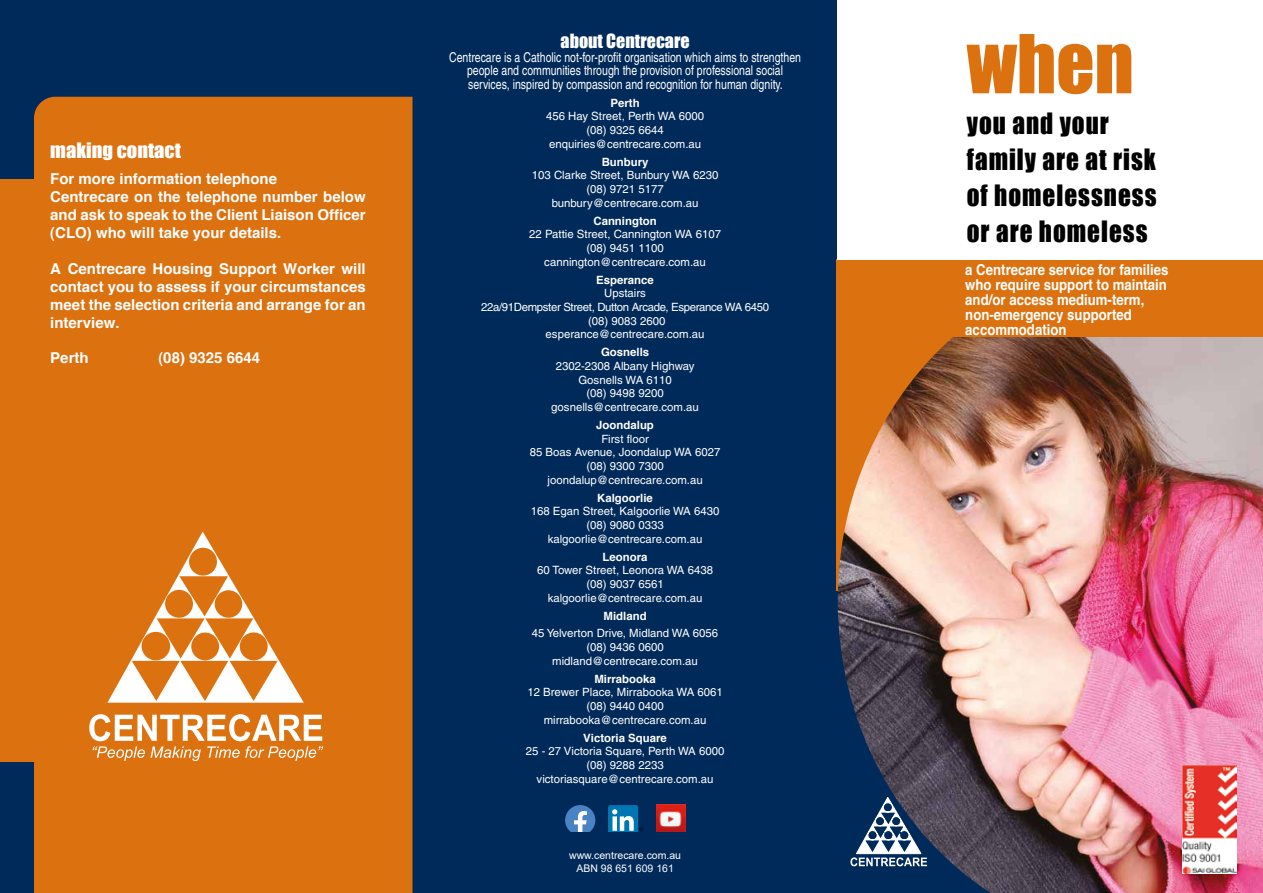
<style>
.page{position:relative;width:1263px;height:893px;background:#fff}
.page>*{position:absolute;margin:0;border:0;box-sizing:border-box;transform-origin:0 0}
.t1{font:75px "Impact";color:#dc7110}
.t2{font:27px/36px "Impact";letter-spacing:.04em;color:#000;scale:.93 1}
.t3{font:19.5px "Impact";color:#fff;scale:1.05 1}
.t4{font:18px "Impact";color:#fff}
.t5{font:700 15px/18px "Helvetica";color:#fff}
.t6{font:700 15px/15px "Helvetica";color:#fff;scale:.88 1}
.t7{font:13.5px/13.5px "Helvetica";color:#fff;text-align:center;scale:.78 1}
.t8{font:11.4px/13.6px "Helvetica";color:#fff;text-align:center}
.t9{font:700 11.4px "Helvetica";color:#fff}
.t10{font:11.4px/13.6px "Helvetica";letter-spacing:-.03em;color:#fff;text-align:center}
.t11{font:10.5px/12.6px "Arial";color:#fff;text-align:center}
</style>
<div class="page">
<div style="left:0;top:0;width:838px;height:893px;background:#002a5a"></div>
<img style="left:838px;top:260px;width:425px;height:633px">
<div style="left:872px;top:260px;width:391px;height:77px;background:#dc7110"></div>
<svg style="left:850px;top:797px;width:77px;height:69px"></svg>
<svg style="left:608px;top:805px;width:35px;height:27px"></svg>
<svg style="left:565px;top:805px;width:30px;height:27px"></svg>
<img style="left:656px;top:805px;width:29px;height:27px">
<img style="left:1182px;top:765px;width:54px;height:108px">
<div style="left:0;top:180px;width:39px;height:582px;background:#dc7110"></div>
<div style="left:34px;top:97px;width:378px;height:796px;background:#dc7110"></div>
<svg style="left:107px;top:531px;width:197px;height:172px"></svg>
<svg style="left:89px;top:714px;width:234px;height:47px"></svg>
<h3 class="t3" style="left:50px;top:135px;width:126px">making contact</h3>
<h3 class="t5" style="left:50px;top:169px;width:317px">For more information telephone<br>Centrecare on the telephone number below and ask to speak to the Client Liaison Officer (CLO) who will take your details.</h3>
<h3 class="t5" style="left:50px;top:259px;width:317px;text-align:justify">A Centrecare Housing Support Worker will contact you to assess if your circumstances meet the selection criteria and arrange for an interview.</h3>
<h3 class="t5" style="left:50px;top:348px;width:40px">Perth</h3>
<h3 class="t5" style="left:158px;top:348px;width:103px">(08) 9325 6644</h3>
<h3 class="t4" style="left:561px;top:27px;width:131px">about Centrecare</h3>
<p class="t7" style="left:449px;top:50px;width:453px">Centrecare is a Catholic not-for-profit organisation which aims to strengthen people and communities through the provision of professional social services, inspired by compassion and recognition for human dignity.</p>
<p class="t9" style="left:610px;top:95px;width:31px">Perth</p>
<p class="t8" style="left:546px;top:110px;width:160px">456 Hay Street, Perth WA 6000 (08) 9325 6644 enquiries@centrecare.com.au</p>
<p class="t9" style="left:602px;top:154px;width:48px">Bunbury</p>
<p class="t8" style="left:532px;top:168px;width:188px">103 Clarke Street, Bunbury WA 6230 (08) 9721 5177 bunbury@centrecare.com.au</p>
<p class="t9" style="left:593px;top:213px;width:65px">Cannington</p>
<p class="t8" style="left:529px;top:227px;width:193px">22 Pattie Street, Cannington WA 6107 (08) 9451 1100 cannington@centrecare.com.au</p>
<p class="t9" style="left:596px;top:272px;width:59px">Esperance</p>
<p class="t10" style="left:481px;top:286px;width:290px">Upstairs<br>22a/91Dempster Street, Dutton Arcade, Esperance WA 6450 (08) 9083 2600<br>esperance@centrecare.com.au</p>
<p class="t9" style="left:601px;top:345px;width:50px">Gosnells</p>
<p class="t8" style="left:551px;top:359px;width:149px">2302-2308 Albany Highway<br>Gosnells WA 6110<br>(08) 9498 9200 gosnells@centrecare.com.au</p>
<p class="t9" style="left:596px;top:418px;width:59px">Joondalup</p>
<p class="t8" style="left:530px;top:432px;width:192px">First floor<br>85 Boas Avenue, Joondalup WA 6027 (08) 9300 7300 joondalup@centrecare.com.au</p>
<p class="t9" style="left:597px;top:490px;width:57px">Kalgoorlie</p>
<p class="t8" style="left:531px;top:504px;width:190px">168 Egan Street, Kalgoorlie WA 6430 (08) 9080 0333 kalgoorlie@centrecare.com.au</p>
<p class="t9" style="left:603px;top:549px;width:46px">Leonora</p>
<p class="t8" style="left:537px;top:563px;width:177px">60 Tower Street, Leonora WA 6438 (08) 9037 6561 kalgoorlie@centrecare.com.au</p>
<p class="t9" style="left:604px;top:608px;width:45px">Midland</p>
<p class="t8" style="left:532px;top:627px;width:188px">45 Yelverton Drive, Midland WA 6056 (08) 9436 0600 midland@centrecare.com.au</p>
<p class="t9" style="left:594px;top:672px;width:63px">Mirrabooka</p>
<p class="t8" style="left:527px;top:686px;width:197px">12 Brewer Place, Mirrabooka WA 6061 (08) 9440 0400 mirrabooka@centrecare.com.au</p>
<p class="t9" style="left:583px;top:730px;width:85px">Victoria Square</p>
<p class="t8" style="left:526px;top:745px;width:200px">25 - 27 Victoria Square, Perth WA 6000 (08) 9288 2233 victoriasquare@centrecare.com.au</p>
<p class="t11" style="left:569px;top:849px;width:114px">www.centrecare.com.au<br>ABN 98 651 609 161</p>
<h1 class="t1" style="left:967px;top:6px;width:169px">when</h1>
<h2 class="t2" style="left:967px;top:104px;width:206px">you and your family are at risk of homelessness or are homeless</h2>
<h3 class="t6" style="left:965px;top:262px;width:232px">a Centrecare service for families who require support to maintain and/or access medium-term, non-emergency supported accommodation</h3>
</div>
